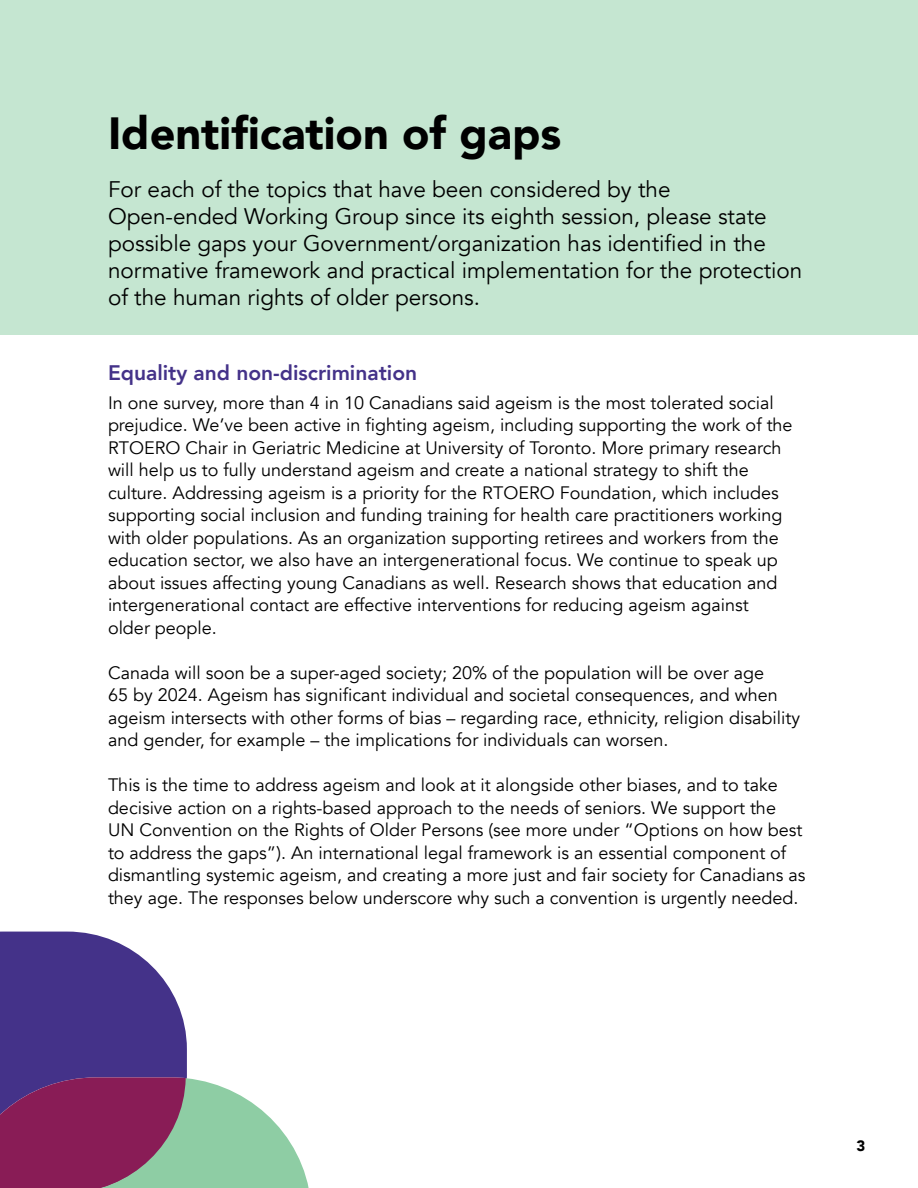
<style>
.page{position:relative;width:918px;height:1188px;background:#fff}
.page>*{position:absolute;margin:0;border:0;box-sizing:border-box;transform-origin:0 0}
.t1{font:900 45px "Avenir";color:#000}
.t2{font:22.5px/27px "Avenir";color:#000}
.t3{font:800 21px "Avenir";color:#443289}
.t4{font:18px/22.5px "Avenir";color:#000}
.t5{font:900 15px "Avenir";color:#000}
</style>
<div class="page">
<div style="left:0;top:0;width:918px;height:335px;background:#c5e6d1"></div>
<svg style="left:0;top:932px;width:187px;height:145px;background:#584896"></svg>
<svg style="left:0;top:1077px;width:309px;height:111px;background:#967687"></svg>
<h1 class="t1" style="left:108px;top:94px;width:455px">Identification of gaps</h1>
<p class="t2" style="left:108px;top:176px;width:696px">For each of the topics that have been considered by the Open-ended Working Group since its eighth session, please state possible gaps your Government/organization has identified in the normative framework and practical implementation for the protection of the human rights of older persons.</p>
<p class="t3" style="left:108px;top:356px;width:311px">Equality and non-discrimination</p>
<p class="t4" style="left:108px;top:392px;width:686px">In one survey, more than 4 in 10 Canadians said ageism is the most tolerated social prejudice. We’ve been active in fighting ageism, including supporting the work of the RTOERO Chair in Geriatric Medicine at University of Toronto. More primary research will help us to fully understand ageism and create a national strategy to shift the culture. Addressing ageism is a priority for the RTOERO Foundation, which includes supporting social inclusion and funding training for health care practitioners working with older populations. As an organization supporting retirees and workers from the education sector, we also have an intergenerational focus. We continue to speak up about issues affecting young Canadians as well. Research shows that education and intergenerational contact are effective interventions for reducing ageism against older people.</p>
<p class="t4" style="left:108px;top:662px;width:694px">Canada will soon be a super-aged society; 20% of the population will be over age<br>65 by 2024. Ageism has significant individual and societal consequences, and when ageism intersects with other forms of bias – regarding race, ethnicity, religion disability and gender, for example – the implications for individuals can worsen.</p>
<p class="t4" style="left:108px;top:774px;width:699px">This is the time to address ageism and look at it alongside other biases, and to take decisive action on a rights-based approach to the needs of seniors. We support the UN Convention on the Rights of Older Persons (see more under “Options on how best to address the gaps”). An international legal framework is an essential component of dismantling systemic ageism, and creating a more just and fair society for Canadians as they age. The responses below underscore why such a convention is urgently needed.</p>
<p class="t5" style="left:856px;top:1133px;width:10px">3</p>
</div>
